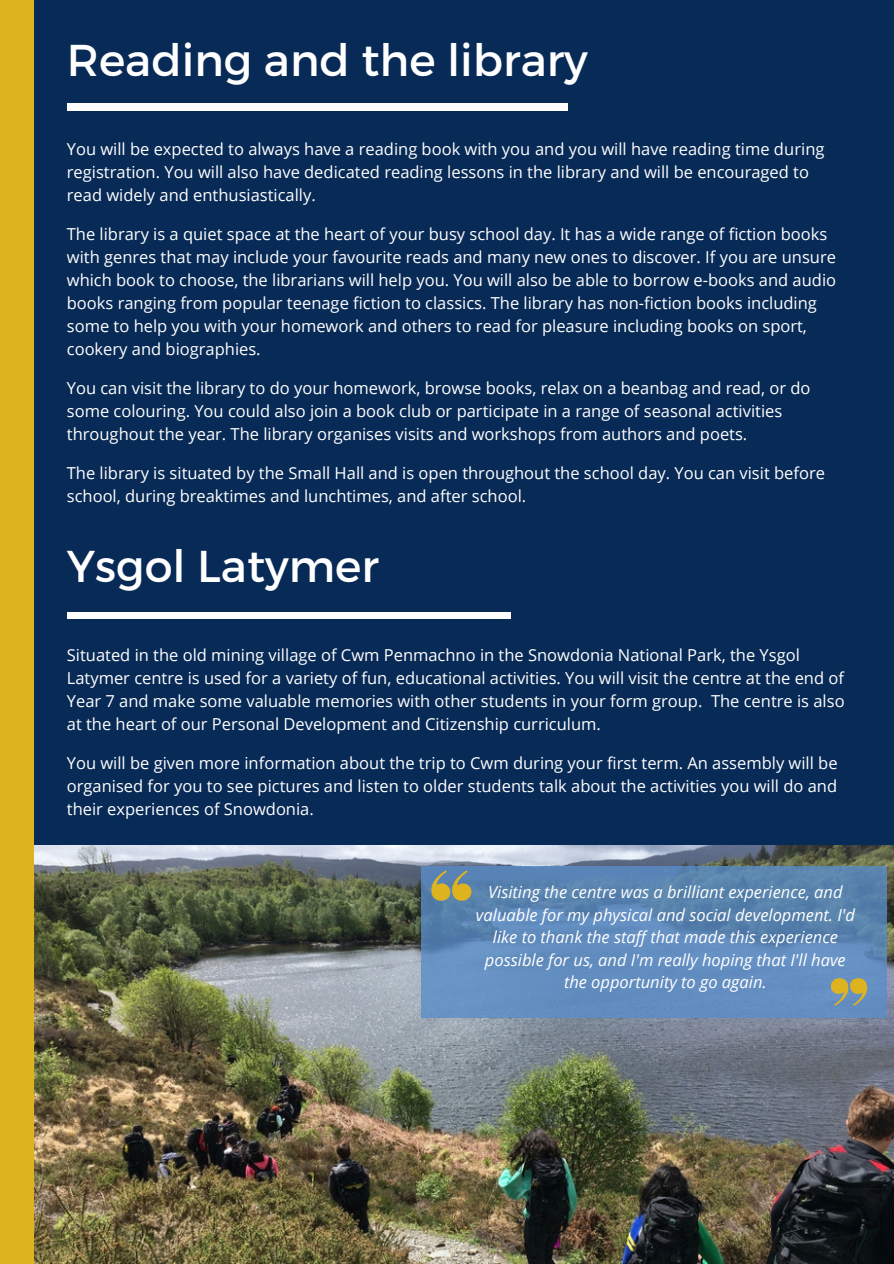
<style>
.page{position:relative;width:894px;height:1264px;background:#fff}
.page>*{position:absolute;margin:0;border:0;box-sizing:border-box;transform-origin:0 0}
.t1{font:44.55px "Montserrat";color:#fff}
.t2{font:16.5px/23px "Open Sans";color:#fff}
.t3{font:italic 16.5px/22.5px "Open Sans";color:#fff;text-align:center}
</style>
<div class="page">
<div style="left:0;top:0;width:893px;height:1263px;background:#082a56"></div>
<div style="left:67px;top:613px;width:443px;height:6px;background:#fff"></div>
<img style="left:34px;top:845px;width:859px;height:418px">
<svg style="left:421px;top:865px;width:465px;height:152px;background:#5e89b8"></svg>
<svg style="left:431px;top:870px;width:40px;height:30px"></svg>
<svg style="left:830px;top:978px;width:36px;height:27px"></svg>
<div style="left:0;top:0;width:34px;height:1263px;background:#ddb320"></div>
<div style="left:67px;top:104px;width:500px;height:6px;background:#fff"></div>
<p class="t1" style="left:67px;top:31px;width:522px">Reading and the library</p>
<h1 class="t2" style="left:67px;top:137px;width:759px">You will be expected to always have a reading book with you and you will have reading time during registration. You will also have dedicated reading lessons in the library and will be encouraged to read widely and enthusiastically.</h1>
<p class="t2" style="left:67px;top:222px;width:770px">The library is a quiet space at the heart of your busy school day. It has a wide range of fiction books with genres that may include your favourite reads and many new ones to discover. If you are unsure which book to choose, the librarians will help you. You will also be able to borrow e-books and audio books ranging from popular teenage fiction to classics. The library has non-fiction books including some to help you with your homework and others to read for pleasure including books on sport, cookery and biographies.</p>
<p class="t2" style="left:67px;top:376px;width:744px">You can visit the library to do your homework, browse books, relax on a beanbag and read, or do some colouring. You could also join a book club or participate in a range of seasonal activities throughout the year. The library organises visits and workshops from authors and poets.</p>
<p class="t2" style="left:67px;top:461px;width:759px">The library is situated by the Small Hall and is open throughout the school day. You can visit before school, during breaktimes and lunchtimes, and after school.</p>
<h1 class="t1" style="left:67px;top:537px;width:313px">Ysgol Latymer</h1>
<p class="t2" style="left:67px;top:643px;width:779px">Situated in the old mining village of Cwm Penmachno in the Snowdonia National Park, the Ysgol Latymer centre is used for a variety of fun, educational activities. You will visit the centre at the end of Year 7 and make some valuable memories with other students in your form group. The centre is also at the heart of our Personal Development and Citizenship curriculum.</p>
<p class="t2" style="left:67px;top:751px;width:772px;text-align:justify">You will be given more information about the trip to Cwm during your first term. An assembly will be organised for you to see pictures and listen to older students talk about the activities you will do and their experiences of Snowdonia.</p>
<p class="t3" style="left:475px;top:880px;width:380px">Visiting the centre was a brilliant experience, and valuable for my physical and social development. I'd like to thank the staff that made this experience possible for us, and I'm really hoping that I'll have the opportunity to go again.</p>
</div>
